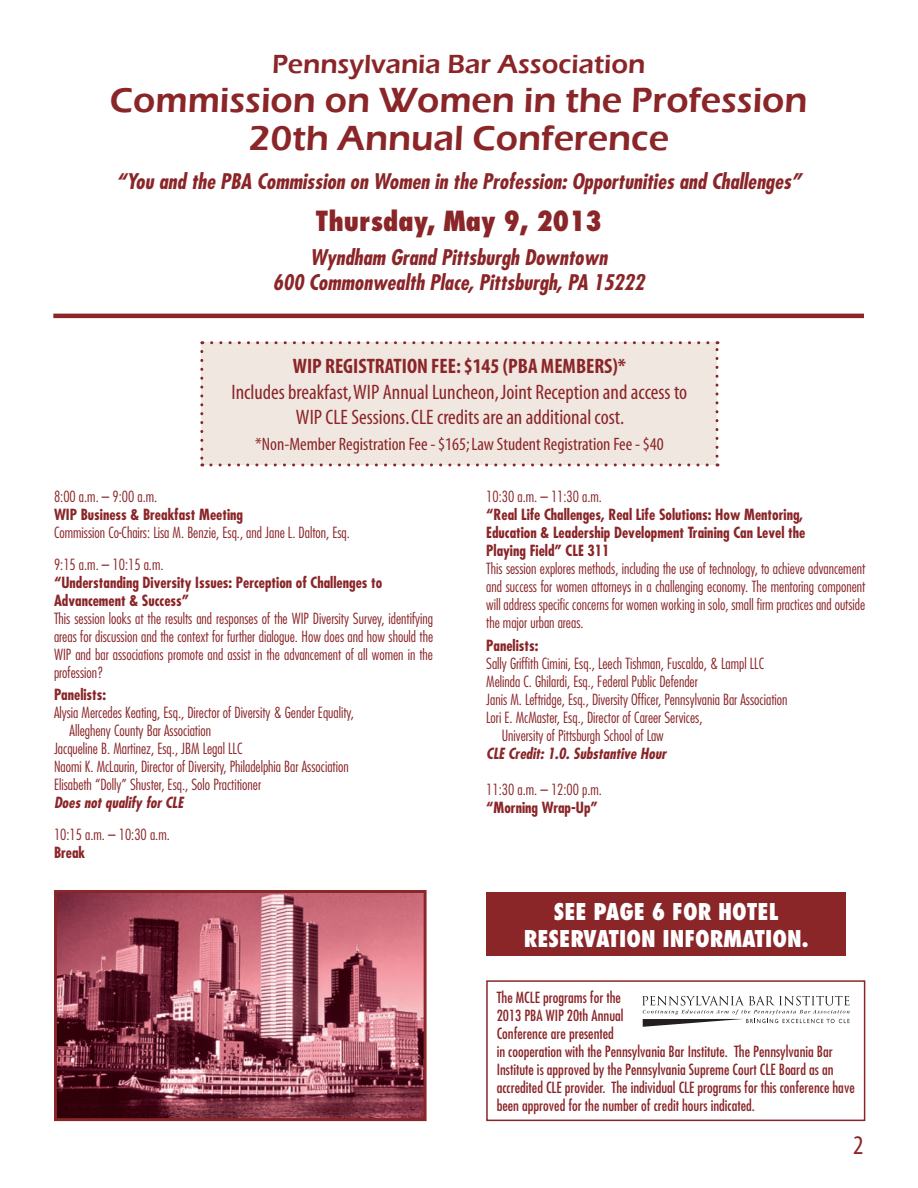
<style>
.page{position:relative;width:918px;height:1188px;background:#fff}
.page>*{position:absolute;margin:0;border:0;box-sizing:border-box;transform-origin:0 0}
.t1{font:600 36px/39px "Eras ITC";color:#8a2528;text-align:center}
.t2{font:600 27px "Eras ITC";color:#8a2528}
.t3{font:800 condensed 27px "Futura";color:#8a2528}
.t4{font:condensed 27px "Myriad";color:#8a2528}
.t5{font:800 condensed 22.5px/27px "Futura";color:#fff;text-align:center}
.t6{font:italic 700 condensed 21px/25.2px "Futura";color:#8a2528;text-align:center}
.t7{font:condensed 21px/25.2px "Myriad";color:#8a2528;text-align:center}
.t8{font:700 condensed 21px "Myriad";color:#8a2528}
.t9{font:condensed 18px "Myriad";color:#8a2528}
.t10{font:300 condensed 15px/18px "Futura";color:#8a2528;text-align:justify}
.t11{font:condensed 15px/18px "Futura";color:#8a2528}
.t12{font:700 condensed 15px/18px "Futura";color:#8a2528}
.t13{font:italic 700 condensed 15px "Futura";color:#8a2528}
</style>
<div class="page">
<div style="left:486px;top:980px;width:379px;height:141px;border:2px solid #8a2528"></div>
<svg style="left:642px;top:996px;width:208px;height:31px"></svg>
<hr style="left:53px;top:314px;width:811px;height:4px;background:#8a2528">
<div style="left:202px;top:343px;width:515px;height:122px;background:#f1e7e1"></div>
<svg style="left:200px;top:351px;width:3px;height:115px"></svg>
<svg style="left:211px;top:463px;width:507px;height:3px"></svg>
<svg style="left:716px;top:341px;width:3px;height:115px"></svg>
<svg style="left:202px;top:341px;width:506px;height:3px"></svg>
<img style="left:58px;top:894px;width:365px;height:223px">
<div style="left:54px;top:890px;width:373px;height:231px;border:3px solid #8a2528"></div>
<div style="left:486px;top:892px;width:360px;height:64px;background:#8a2528"></div>
<h2 class="t2" style="left:272px;top:48px;width:375px">Pennsylvania Bar Association</h2>
<h1 class="t1" style="left:110px;top:80px;width:699px">Commission on Women in the Profession<br>20th Annual Conference</h1>
<h3 class="t6" style="left:116px;top:169px;width:687px">“You and the PBA Commission on Women in the Profession: Opportunities and Challenges”</h3>
<h2 class="t3" style="left:316px;top:204px;width:288px">Thursday, May 9, 2013</h2>
<h3 class="t6" style="left:273px;top:245px;width:373px">Wyndham Grand Pittsburgh Downtown<br>600 Commonwealth Place, Pittsburgh, PA 15222</h3>
<h3 class="t8" style="left:293px;top:356px;width:335px">WIP REGISTRATION FEE: $145 (PBA MEMBERS)*</h3>
<h3 class="t7" style="left:232px;top:380px;width:457px">Includes breakfast, WIP Annual Luncheon, Joint Reception and access to<br>WIP CLE Sessions. CLE credits are an additional cost.</h3>
<p class="t9" style="left:255px;top:435px;width:410px">*Non-Member Registration Fee - $165; Law Student Registration Fee - $40</p>
<p class="t10" style="left:54px;top:488px;width:105px">8:00 a.m. – 9:00 a.m.</p>
<p class="t12" style="left:54px;top:506px;width:191px">WIP Business &amp; Breakfast Meeting</p>
<p class="t10" style="left:54px;top:517px;width:297px;line-height:31.5px">Commission Co-Chairs: Lisa M. Benzie, Esq., and Jane L. Dalton, Esq.<br>9:15 a.m. – 10:15 a.m.</p>
<p class="t12" style="left:54px;top:573px;width:330px">“Understanding Diversity Issues: Perception of Challenges to<br>Advancement &amp; Success”</p>
<p class="t10" style="left:54px;top:609px;width:381px">This session looks at the results and responses of the WIP Diversity Survey, identifying areas for discussion and the context for further dialogue. How does and how should the WIP and bar associations promote and assist in the advancement of all women in the profession?</p>
<p class="t12" style="left:54px;top:686px;width:54px">Panelists:</p>
<p class="t10" style="left:54px;top:704px;width:301px">Alysia Mercedes Keating, Esq., Director of Diversity &amp; Gender Equality,</p>
<p class="t10" style="left:70px;top:722px;width:143px">Allegheny County Bar Association</p>
<p class="t10" style="left:54px;top:740px;width:190px">Jacqueline B. Martinez, Esq., JBM Legal LLC</p>
<p class="t10" style="left:54px;top:758px;width:296px">Naomi K. McLaurin, Director of Diversity, Philadelphia Bar Association</p>
<p class="t10" style="left:54px;top:776px;width:209px">Elisabeth “Dolly” Shuster, Esq., Solo Practitioner</p>
<p class="t13" style="left:54px;top:793px;width:131px">Does not qualify for CLE</p>
<p class="t10" style="left:54px;top:825px;width:117px">10:15 a.m. – 10:30 a.m.</p>
<p class="t12" style="left:54px;top:843px;width:33px">Break</p>
<p class="t10" style="left:486px;top:488px;width:117px">10:30 a.m. – 11:30 a.m.</p>
<p class="t12" style="left:486px;top:506px;width:321px">“Real Life Challenges, Real Life Solutions: How Mentoring,<br>Education &amp; Leadership Development Training Can Level the<br>Playing Field” CLE 311</p>
<p class="t10" style="left:486px;top:560px;width:381px">This session explores methods, including the use of technology, to achieve advancement and success for women attorneys in a challenging economy. The mentoring component will address specific concerns for women working in solo, small firm practices and outside the major urban areas.</p>
<p class="t12" style="left:486px;top:636px;width:54px">Panelists:</p>
<p class="t10" style="left:486px;top:654px;width:279px">Sally Griffith Cimini, Esq., Leech Tishman, Fuscaldo, &amp; Lampl LLC</p>
<p class="t10" style="left:486px;top:672px;width:213px">Melinda C. Ghilardi, Esq., Federal Public Defender</p>
<p class="t10" style="left:486px;top:690px;width:303px">Janis M. Leftridge, Esq., Diversity Officer, Pennsylvania Bar Association</p>
<p class="t10" style="left:486px;top:708px;width:218px">Lori E. McMaster, Esq., Director of Career Services,</p>
<p class="t10" style="left:502px;top:726px;width:164px">University of Pittsburgh School of Law</p>
<p class="t13" style="left:486px;top:744px;width:181px">CLE Credit: 1.0. Substantive Hour</p>
<p class="t10" style="left:486px;top:780px;width:117px">11:30 a.m. – 12:00 p.m.</p>
<p class="t12" style="left:486px;top:798px;width:113px">“Morning Wrap-Up”</p>
<h3 class="t5" style="left:524px;top:898px;width:286px">SEE PAGE 6 FOR HOTEL<br>RESERVATION INFORMATION.</h3>
<p class="t11" style="left:497px;top:988px;width:360px">The MCLE programs for the<br>2013 PBA WIP 20th Annual<br>Conference are presented<br>in cooperation with the Pennsylvania Bar Institute. The Pennsylvania Bar Institute is approved by the Pennsylvania Supreme Court CLE Board as an accredited CLE provider. The individual CLE programs for this conference have been approved for the number of credit hours indicated.</p>
<h2 class="t4" style="left:853px;top:1132px;width:12px">2</h2>
</div>
